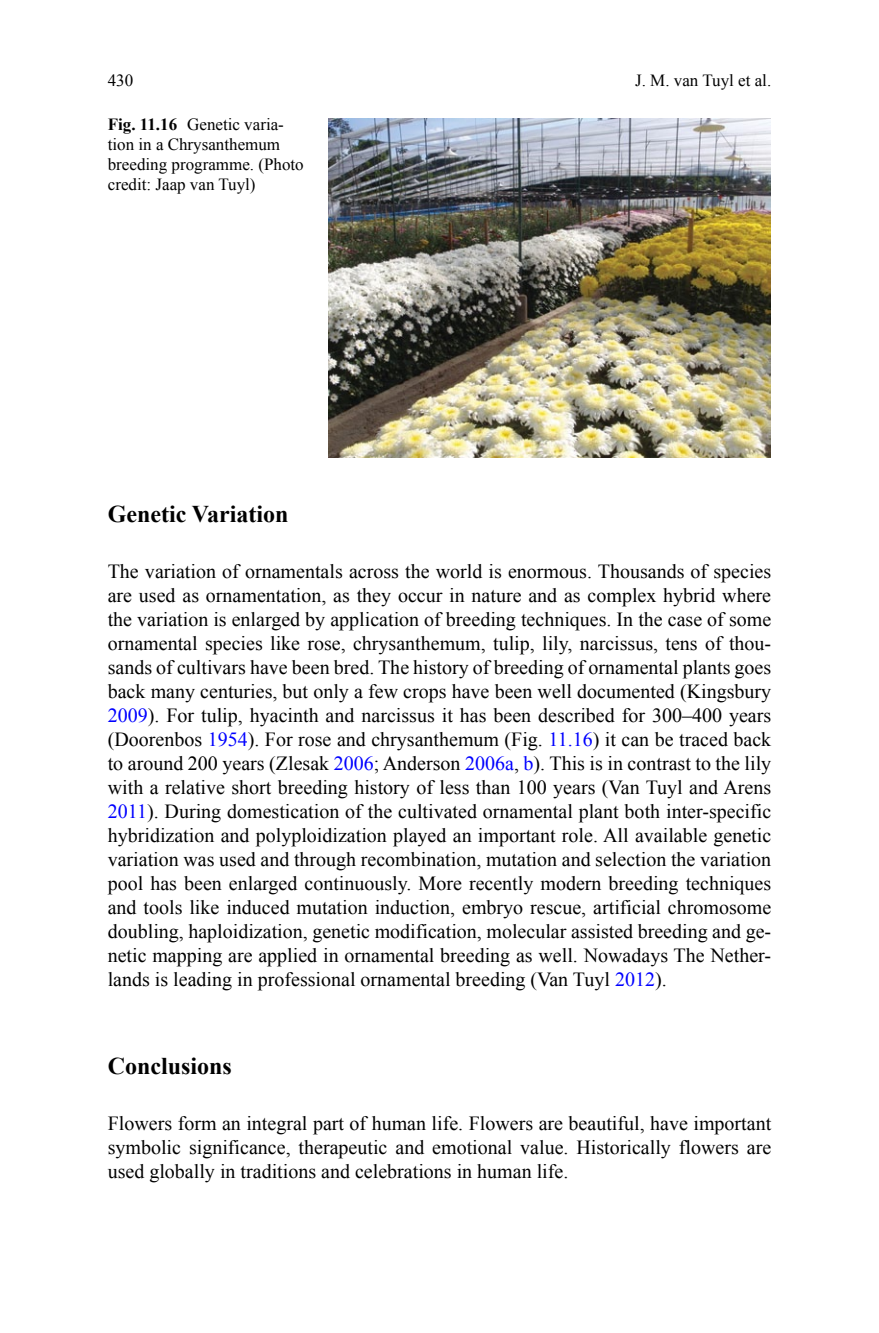
<style>
.page{position:relative;width:879px;height:1333px;background:#fff}
.page>*{position:absolute;margin:0;border:0;box-sizing:border-box;transform-origin:0 0}
.t1{font:700 24px "Times New Roman";color:#000}
.t2{font:20px/24px "Times New Roman";color:#000;text-align:justify}
.t3{font:17px/20px "Times New Roman";color:#000}
.s1{font-weight:700}
.s2{color:#00f}
</style>
<div class="page">
<img style="left:329px;top:118px;width:442px;height:339px">
<p class="t3" style="left:108px;top:70px;width:27px">430</p>
<p class="t3" style="left:635px;top:70px;width:138px">J. M. van Tuyl et al.</p>
<p class="t3" style="left:108px;top:114px;width:197px"><span class="s1">Fig. 11.16</span> Genetic varia&shy;tion in a Chrysanthemum breeding programme. (Photo credit: Jaap van Tuyl)</p>
<p class="t1" style="left:108px;top:497px;width:182px">Genetic Variation</p>
<p class="t2" style="left:108px;top:559px;width:665px">The variation of ornamentals across the world is enormous. Thousands of species are used as ornamentation, as they occur in nature and as complex hybrid where the variation is enlarged by application of breeding techniques. In the case of some ornamental species like rose, chrysanthemum, tulip, lily, narcissus, tens of thou&shy;sands of cultivars have been bred. The history of breeding of ornamental plants goes back many centuries, but only a few crops have been well documented (Kingsbury <span class="s2">2009</span>). For tulip, hyacinth and narcissus it has been described for 300–400 years (Doorenbos <span class="s2">1954</span>). For rose and chrysanthemum (Fig. <span class="s2">11.16</span>) it can be traced back to around 200 years (Zlesak <span class="s2">2006</span>; Anderson <span class="s2">2006a</span>, <span class="s2">b</span>). This is in contrast to the lily with a relative short breeding history of less than 100 years (Van Tuyl and Arens <span class="s2">2011</span>). During domestication of the cultivated ornamental plant both inter-specific hybridization and polyploidization played an important role. All available genetic variation was used and through recombination, mutation and selection the variation pool has been enlarged continuously. More recently modern breeding techniques and tools like induced mutation induction, embryo rescue, artificial chromosome doubling, haploidization, genetic modification, molecular assisted breeding and ge&shy;netic mapping are applied in ornamental breeding as well. Nowadays The Nether&shy;lands is leading in professional ornamental breeding (Van Tuyl <span class="s2">2012</span>).</p>
<p class="t1" style="left:108px;top:1049px;width:126px">Conclusions</p>
<p class="t2" style="left:108px;top:1111px;width:665px">Flowers form an integral part of human life. Flowers are beautiful, have important symbolic significance, therapeutic and emotional value. Historically flowers are used globally in traditions and celebrations in human life.</p>
</div>
